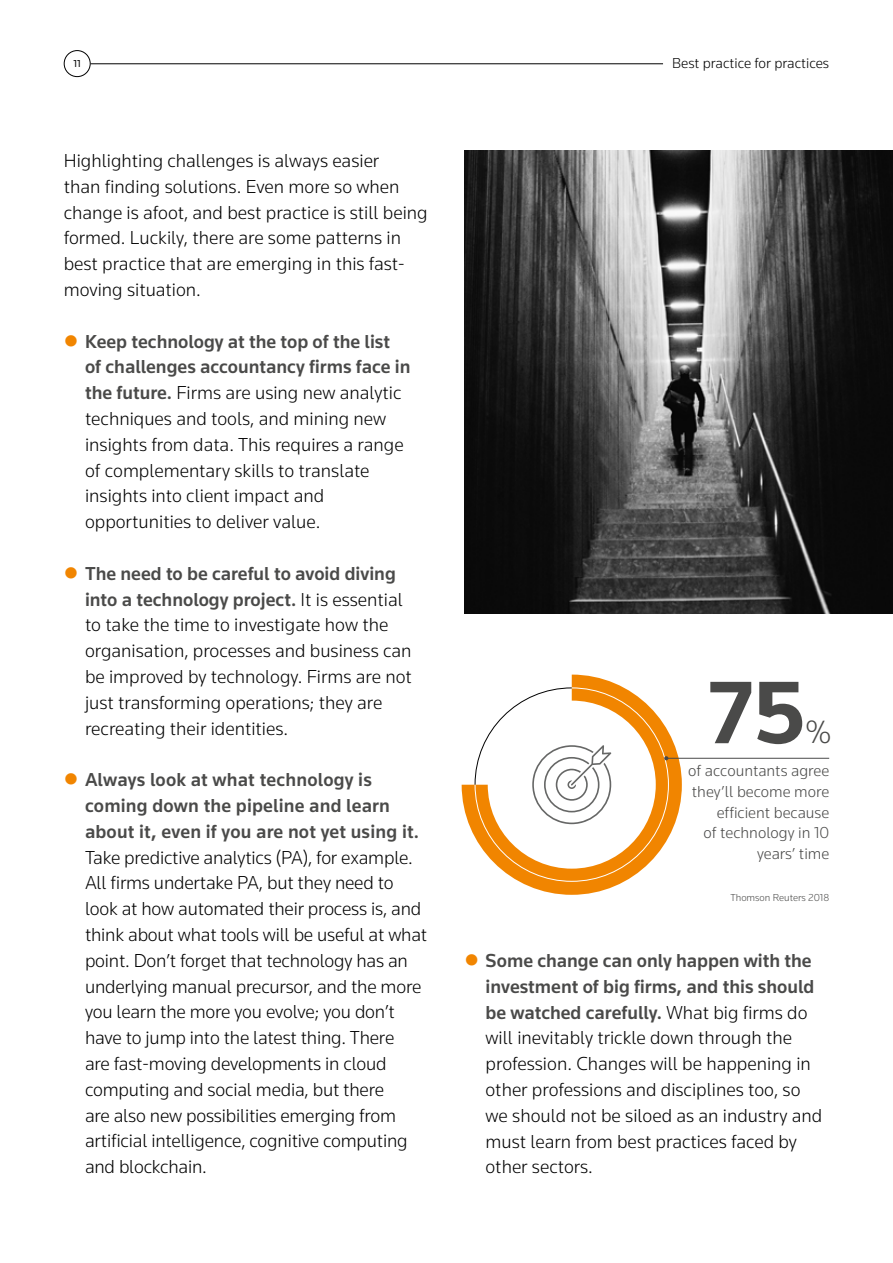
<style>
.page{position:relative;width:893px;height:1263px;background:#fff}
.page>*{position:absolute;margin:0;border:0;box-sizing:border-box;transform-origin:0 0}
.t1{font:700 92.1px "Knowledge";color:#4a4a49}
.t2{font:300 33.45px "Knowledge";color:#4a4a49}
.t3{font:300 19.5px/25.8px "Knowledge";color:#000}
.t4{font:500 19.5px/25.8px "Knowledge";letter-spacing:.01em;color:#4a4a49}
.t5{font:300 16.5px/20.9px "Knowledge";color:#4a4a49;text-align:right}
.t6{font:300 15px "Knowledge";color:#000}
.t7{font:300 10.5px "Knowledge";color:#4a4a49}
.t8{font:10.5px "Knowledge";color:#000}
.s1{font-weight:500;color:#4a4a49}
</style>
<div class="page">
<div style="left:64px;top:50px;width:27px;height:27px;border:1px solid #000;border-radius:50%"></div>
<img style="left:464px;top:151px;width:429px;height:463px">
<hr style="left:91px;top:63px;width:572px;height:1px;background:#000">
<svg style="left:462px;top:675px;width:220px;height:220px"></svg>
<hr style="left:666px;top:758px;width:163px;height:1px;background:#4a4a49">
<svg style="left:474px;top:687px;width:195px;height:195px"></svg>
<p class="t8" style="left:74px;top:57px;width:9px">11</p>
<p class="t3" style="left:64px;top:147px;width:365px">Highlighting challenges is always easier<br>than finding solutions. Even more so when change is afoot, and best practice is still being formed. Luckily, there are some patterns in best practice that are emerging in this fast&shy;moving situation.</p>
<p class="t3" style="left:85px;top:328px;width:327px"><span class="s1">Keep technology at the top of the list of challenges accountancy firms face in the future.</span> Firms are using new analytic techniques and tools, and mining new insights from data. This requires a range of complementary skills to translate insights into client impact and opportunities to deliver value.</p>
<p class="t3" style="left:85px;top:560px;width:328px"><span class="s1">The need to be careful to avoid diving into a technology project.</span> It is essential to take the time to investigate how the organisation, processes and business can be improved by technology. Firms are not just transforming operations; they are recreating their identities.</p>
<p class="t4" style="left:85px;top:766px;width:336px">Always look at what technology is coming down the pipeline and learn about it, even if you are not yet using it.</p>
<p class="t3" style="left:85px;top:844px;width:344px">Take predictive analytics (PA), for example.<br>All firms undertake PA, but they need to look at how automated their process is, and think about what tools will be useful at what point. Don’t forget that technology has an underlying manual precursor, and the more you learn the more you evolve; you don’t have to jump into the latest thing. There<br>are fast-moving developments in cloud computing and social media, but there<br>are also new possibilities emerging from artificial intelligence, cognitive computing and blockchain.</p>
<p class="t6" style="left:672px;top:54px;width:158px">Best practice for practices</p>
<h1 class="t1" style="left:708px;top:656px;width:99px">75</h1>
<h2 class="t2" style="left:805px;top:711px;width:28px">%</h2>
<p class="t5" style="left:688px;top:760px;width:143px">of accountants agree they’ll become more efficient because<br>of technology in 10 years’ time</p>
<p class="t7" style="left:730px;top:891px;width:100px">Thomson Reuters 2018</p>
<p class="t3" style="left:486px;top:947px;width:338px"><span class="s1">Some change can only happen with the investment of big firms, and this should be watched carefully.</span> What big firms do will inevitably trickle down through the profession. Changes will be happening in other professions and disciplines too, so we should not be siloed as an industry and must learn from best practices faced by other sectors.</p>
</div>
